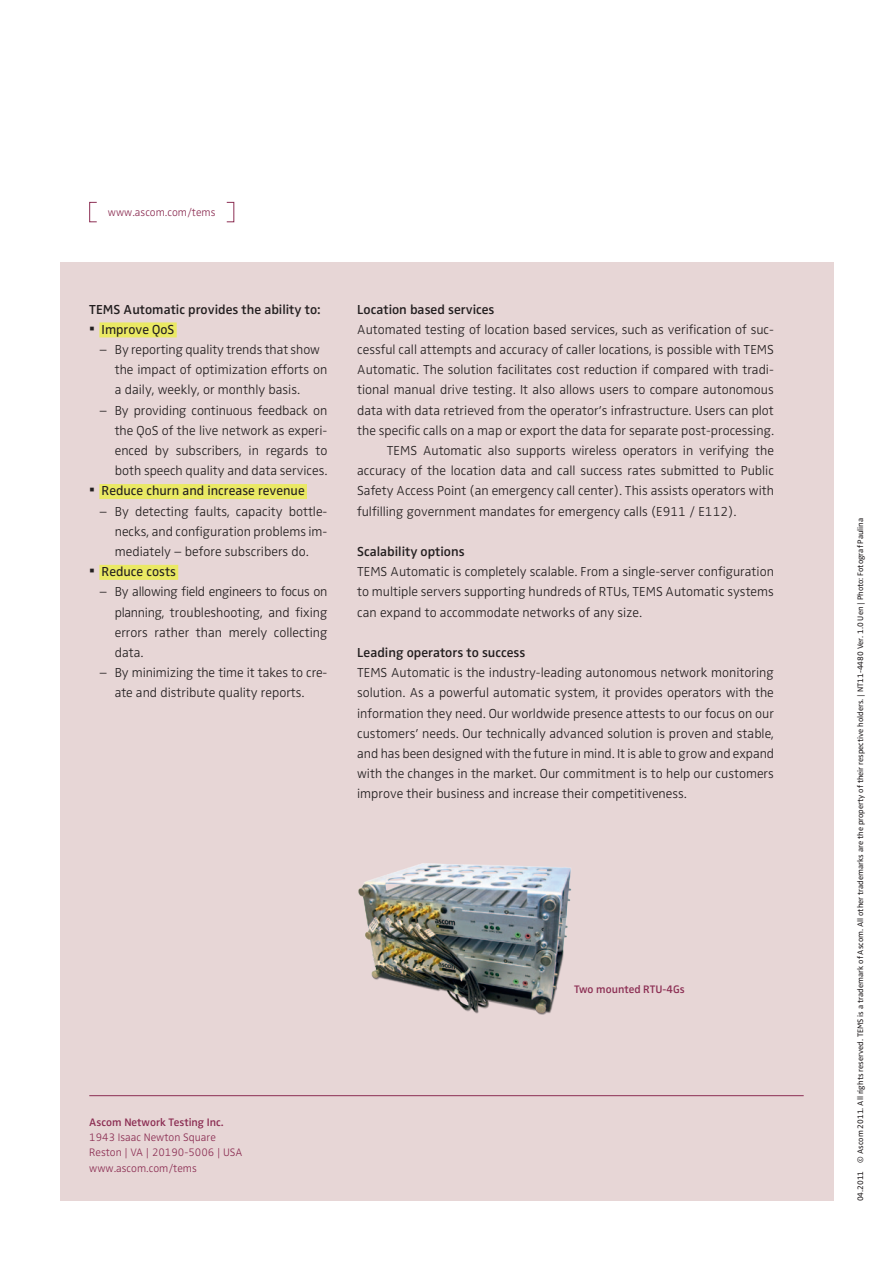
<style>
.page{position:relative;width:893px;height:1263px;background:#fff}
.page>*{position:absolute;margin:0;border:0;box-sizing:border-box;transform-origin:0 0}
._3_Body_Text{font:300 13.5px/20.2px "Ascom Zwo";color:#231f20;text-align:justify}
._3_Bullet_List{font:300 13.5px/20.2px "Ascom Zwo";color:#231f20;text-align:justify}
._2_Paragraph_Heading{font:600 13.5px "Ascom Zwo";color:#231f20}
._3_Bullet_List-2{font:13.5px "Ascom Zwo";color:#231f20}
._6_Address{font:300 11.25px/15.1px "Ascom Zwo";color:#8c2e53}
._5_Caption_Marginali{font:600 11.25px "Ascom Zwo";color:#8c2e53}
._6_Footnote_Identifi{font:8.25px "Ascom Zwo";color:#231f20}
.s1{font-family:"Arial";font-size:16.5px}
.s2{font-weight:600}
</style>
<div class="page">
<div style="left:60px;top:263px;width:773px;height:938px;background:#e7d6d6"></div>
<img style="left:358px;top:863px;width:214px;height:151px">
<div style="left:99px;top:322px;width:78px;height:15px;background:#eae964"></div>
<div style="left:99px;top:484px;width:208px;height:15px;background:#eae964"></div>
<div style="left:99px;top:565px;width:79px;height:15px;background:#eae964"></div>
<div style="left:89px;top:202px;width:8px;height:20px;border:1px solid #8c2e53"></div>
<hr style="left:89px;top:1095px;width:715px;height:1px;background:#8c2e53">
<p class="_6_Address" style="left:108px;top:205px;width:109px">www.ascom.com/tems</p>
<p class="_2_Paragraph_Heading" style="left:89px;top:301px;width:233px">TEMS Automatic provides the ability to:</p>
<p class="_3_Bullet_List-2" style="left:89px;top:321px;width:87px"><span class="s1">▪</span> Improve QoS</p>
<p class="_3_Bullet_List" style="left:115px;top:339px;width:214px;text-align:left;text-indent:-15px">– By reporting quality trends that show the impact of optimization efforts on a daily, weekly, or monthly basis.</p>
<p class="_3_Bullet_List" style="left:115px;top:400px;width:214px;text-indent:-15px">– By providing continuous feedback on the QoS of the live network as experi&shy;enced by subscribers, in regards to both speech quality and data services.</p>
<p class="_3_Bullet_List-2" style="left:89px;top:483px;width:217px"><span class="s1">▪</span> Reduce churn and increase revenue</p>
<p class="_3_Bullet_List" style="left:115px;top:501px;width:214px;text-indent:-15px">– By detecting faults, capacity bottle&shy;necks, and configuration problems im&shy;mediately – before subscribers do.</p>
<p class="_3_Bullet_List-2" style="left:89px;top:564px;width:88px"><span class="s1">▪</span> Reduce costs</p>
<p class="_3_Bullet_List" style="left:115px;top:582px;width:214px;text-indent:-15px">– By allowing field engineers to focus on planning, troubleshooting, and fixing errors rather than merely collecting data.</p>
<p class="_3_Bullet_List" style="left:99px;top:662px;width:230px;text-align:center">– By minimizing the time it takes to cre&shy;ate and distribute quality reports.</p>
<p class="_2_Paragraph_Heading" style="left:357px;top:301px;width:139px">Location based services</p>
<p class="_3_Body_Text" style="left:357px;top:319px;width:418px">Automated testing of location based services, such as verification of suc&shy;cessful call attempts and accuracy of caller locations, is possible with TEMS Automatic. The solution facilitates cost reduction if compared with tradi&shy;tional manual drive testing. It also allows users to compare autonomous data with data retrieved from the operator’s infrastructure. Users can plot the specific calls on a map or export the data for separate post-processing.</p>
<p class="_3_Body_Text" style="left:357px;top:440px;width:418px;text-indent:30px">TEMS Automatic also supports wireless operators in verifying the accuracy of the location data and call success rates submitted to Public Safety Access Point (an emergency call center). This assists operators with fulfilling government mandates for emergency calls (E911 / E112).</p>
<p class="_2_Paragraph_Heading" style="left:357px;top:543px;width:109px">Scalability options</p>
<p class="_3_Body_Text" style="left:357px;top:561px;width:418px">TEMS Automatic is completely scalable. From a single-server configuration to multiple servers supporting hundreds of RTUs, TEMS Automatic systems can expand to accommodate networks of any size.</p>
<p class="_2_Paragraph_Heading" style="left:357px;top:644px;width:170px">Leading operators to success</p>
<p class="_3_Body_Text" style="left:357px;top:662px;width:418px">TEMS Automatic is the industry-leading autonomous network monitoring solution. As a powerful automatic system, it provides operators with the information they need. Our worldwide presence attests to our focus on our customers’ needs. Our technically advanced solution is proven and stable, and has been designed with the future in mind. It is able to grow and expand with the changes in the market. Our commitment is to help our customers improve their business and increase their competitiveness.</p>
<p class="_6_Address" style="left:89px;top:1115px;width:155px"><span class="s2">Ascom Network Testing Inc.<br></span>1943 Isaac Newton Square<br>Reston | VA | 20190-5006 | USA www.ascom.com/tems</p>
<p class="_5_Caption_Marginali" style="left:574px;top:982px;width:112px">Two mounted RTU-4Gs</p>
<p class="_6_Footnote_Identifi" style="left:856px;top:1201px;width:685px;rotate:-90deg">04.2011 © Ascom 2011. All rights reserved. TEMS is a trademark of Ascom. All other trademarks are the property of their respective holders. | NT11-4480 Ver. 1.0 Uen | Photo: Fotograf Paulina</p>
</div>
